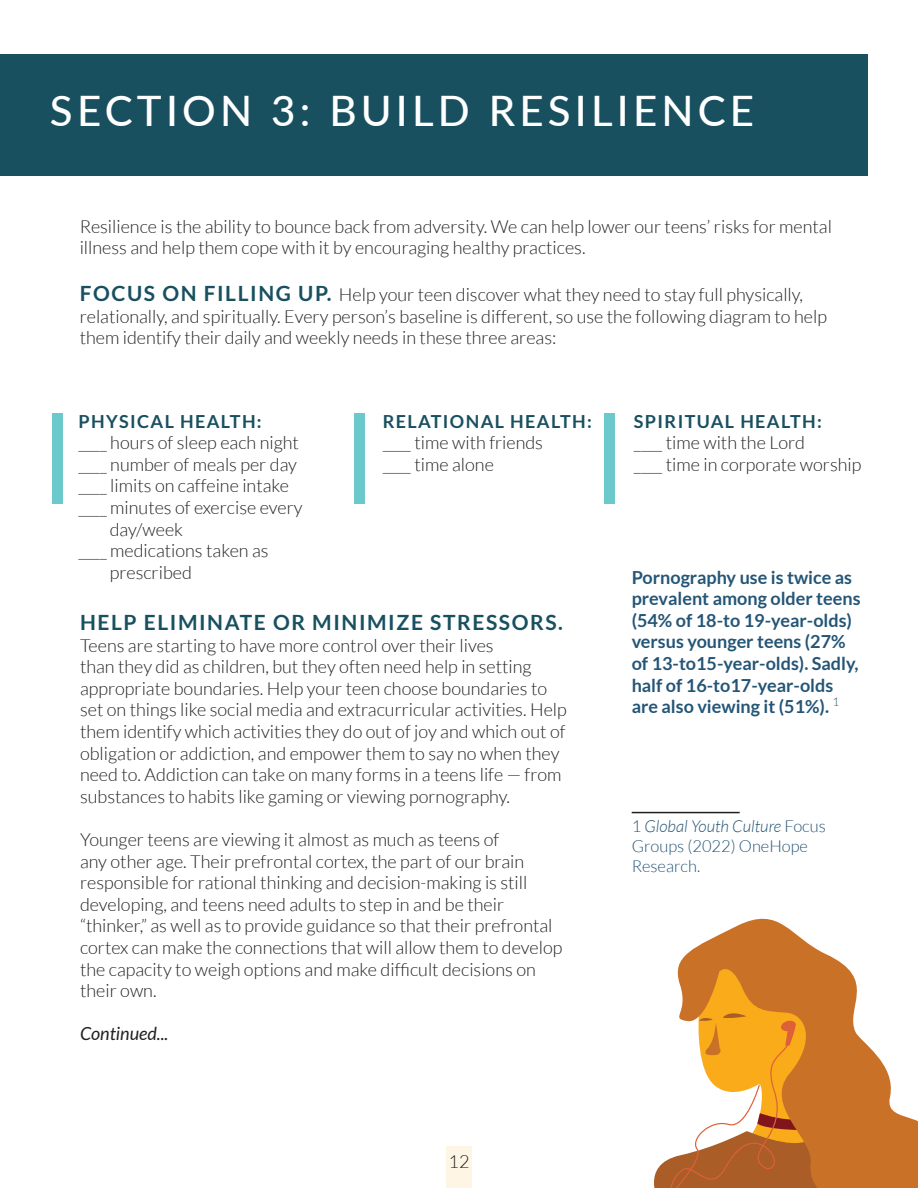
<style>
.page{position:relative;width:918px;height:1188px;background:#fff}
.page>*{position:absolute;margin:0;border:0;box-sizing:border-box;transform-origin:0 0}
.t1{font:500 42px "Lato";letter-spacing:.1em;color:#fff}
.t2{font:700 21px "Lato";letter-spacing:.075em;color:#195060}
.t3{font:300 18px/21.6px "Lato";color:#231f20}
.t4{font:700 18px/21.6px "Lato";color:#245576}
.t5{font:700 18px "Lato";letter-spacing:.075em;color:#195060}
.t6{font:italic 18px "Lato";color:#231f20}
.t7{font:300 16.5px/19.8px "Lato";color:#245576}
.s1{font-weight:700;font-size:21px;color:#195060}
.s2{font-style:italic}
</style>
<div class="page">
<div style="left:446px;top:1146px;width:26px;height:42px;background:#fef5e5"></div>
<hr style="left:632px;top:812px;width:108px;height:1px;background:#231f20">
<div style="left:52px;top:413px;width:10px;height:91px;background:#6bc9cc"></div>
<div style="left:354px;top:413px;width:10px;height:91px;background:#6bc9cc"></div>
<div style="left:604px;top:413px;width:11px;height:91px;background:#6bc9cc"></div>
<svg style="left:677px;top:918px;width:241px;height:270px;fill:#ca7128"></svg>
<svg style="left:654px;top:1009px;width:203px;height:179px"></svg>
<div style="left:0;top:54px;width:868px;height:122px;background:#195060"></div>
<h1 class="t1" style="left:50px;top:81px;width:706px">SECTION 3: BUILD RESILIENCE</h1>
<p class="t3" style="left:80px;top:216px;width:754px">Resilience is the ability to bounce back from adversity. We can help lower our teens’ risks for mental illness and help them cope with it by encouraging healthy practices.</p>
<p class="t3" style="left:80px;top:284px;width:749px"><span class="s1">FOCUS ON FILLING UP.</span> Help your teen discover what they need to stay full physically, relationally, and spiritually. Every person’s baseline is different, so use the following diagram to help them identify their daily and weekly needs in these three areas:</p>
<p class="t5" style="left:78px;top:411px;width:185px">PHYSICAL HEALTH:</p>
<p class="t3" style="left:78px;top:432px;width:222px">____ hours of sleep each night</p>
<p class="t3" style="left:78px;top:454px;width:220px">____ number of meals per day</p>
<p class="t3" style="left:78px;top:475px;width:212px">____ limits on caffeine intake</p>
<p class="t3" style="left:78px;top:497px;width:226px">____ minutes of exercise every</p>
<p class="t3" style="left:110px;top:519px;width:75px">day/week</p>
<p class="t3" style="left:78px;top:540px;width:192px">____ medications taken as</p>
<p class="t3" style="left:110px;top:562px;width:84px">prescribed</p>
<p class="t5" style="left:383px;top:411px;width:211px">RELATIONAL HEALTH:</p>
<p class="t3" style="left:383px;top:432px;width:162px">____ time with friends ____ time alone</p>
<p class="t2" style="left:80px;top:610px;width:484px">HELP ELIMINATE OR MINIMIZE STRESSORS.</p>
<p class="t3" style="left:80px;top:634px;width:488px">Teens are starting to have more control over their lives<br>than they did as children, but they often need help in setting appropriate boundaries. Help your teen choose boundaries to set on things like social media and extracurricular activities. Help them identify which activities they do out of joy and which out of obligation or addiction, and empower them to say no when they need to. Addiction can take on many forms in a teens life — from substances to habits like gaming or viewing pornography.</p>
<p class="t3" style="left:80px;top:829px;width:484px">Younger teens are viewing it almost as much as teens of<br>any other age. Their prefrontal cortex, the part of our brain responsible for rational thinking and decision-making is still developing, and teens need adults to step in and be their “thinker,” as well as to provide guidance so that their prefrontal cortex can make the connections that will allow them to develop the capacity to weigh options and make difficult decisions on their own.</p>
<p class="t6" style="left:80px;top:1024px;width:90px">Continued...</p>
<p class="t5" style="left:634px;top:411px;width:189px">SPIRITUAL HEALTH:</p>
<p class="t3" style="left:634px;top:432px;width:229px">____ time with the Lord<br>____ time in corporate worship</p>
<p class="t4" style="left:632px;top:566px;width:230px">Pornography use is twice as prevalent among older teens (54% of 18-to 19-year-olds) versus younger teens (27% of 13-to15-year-olds). Sadly, half of 16-to17-year-olds are also viewing it (51%). <sup>1</sup></p>
<p class="t7" style="left:632px;top:817px;width:196px">1 <span class="s2">Global Youth Culture</span> Focus<br>Groups (2022) OneHope<br>Research.</p>
<p class="t3" style="left:449px;top:1151px;width:22px">12</p>
</div>
